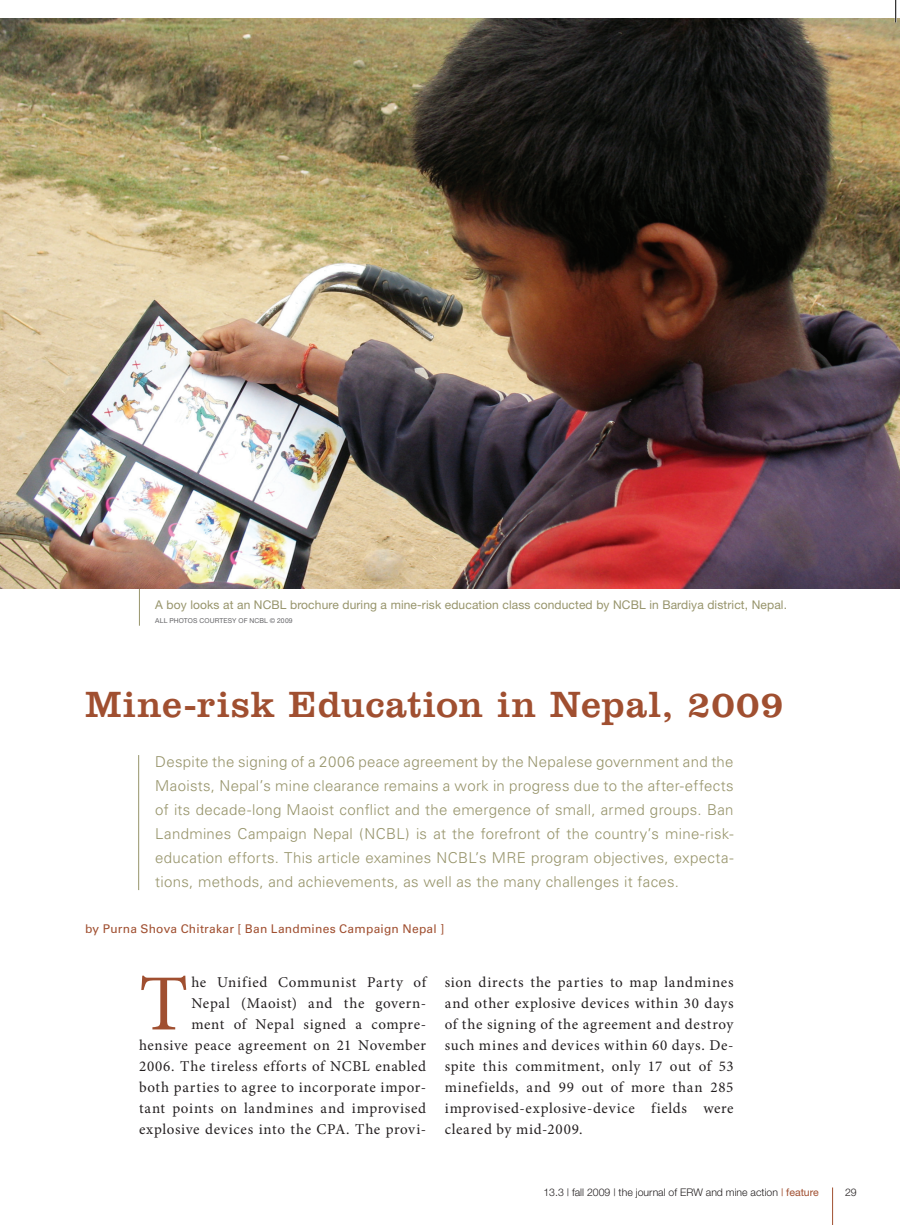
<style>
.page{position:relative;width:900px;height:1225px;background:#fff}
.page>*{position:absolute;margin:0;border:0;box-sizing:border-box;transform-origin:0 0}
.t1{font:79.65px "Minion Pro";color:#a04f30}
.t2{font:37.5px "Clarendon BT";letter-spacing:.02em;color:#a04f30}
.t3{font:15px/21px "Minion Pro";letter-spacing:.04em;color:#231f20;text-align:right}
.t4{font:300 15px/24px "Univers";letter-spacing:.02em;color:#97946b;text-align:justify}
.t5{font:12px "Helvetica Neue";letter-spacing:.01em;color:#97946b}
.t6{font:12px "Univers";letter-spacing:.02em;color:#a04f30}
.t7{font:300 10.5px "Helvetica Neue";color:#231f20}
.t8{font:6.75px "Helvetica Neue";letter-spacing:.02em;color:#636366}
.s1{font-weight:400;color:#a04f30}
</style>
<div class="page">
<hr style="left:831px;top:1187px;width:1px;height:38px;background:#a04f30">
<hr style="left:139px;top:586px;width:1px;height:39px;background:#97946b">
<hr style="left:138px;top:755px;width:1px;height:135px;background:#97946b">
<img style="left:0;top:18px;width:899px;height:571px">
<hr style="left:894px;top:0;width:2px;height:22px;background:#fff">
<svg style="left:895px;top:0;width:1px;height:22px"></svg>
<p class="t5" style="left:155px;top:598px;width:633px">A boy looks at an NCBL brochure during a mine-risk education class conducted by NCBL in Bardiya district, Nepal.</p>
<p class="t8" style="left:155px;top:616px;width:139px">ALL PHOTOS COURTESY OF NCBL © 2009</p>
<h2 class="t2" style="left:85px;top:680px;width:700px">Mine-risk Education in Nepal, 2009</h2>
<p class="t4" style="left:155px;top:749px;width:579px">Despite the signing of a 2006 peace agreement by the Nepalese government and the Maoists, Nepal’s mine clearance remains a work in progress due to the after-effects of its decade-long Maoist conflict and the emergence of small, armed groups. Ban Landmines Campaign Nepal (NCBL) is at the forefront of the country’s mine-risk&shy;education efforts. This article examines NCBL’s MRE program objectives, expecta&shy;tions, methods, and achievements, as well as the many challenges it faces.</p>
<p class="t6" style="left:85px;top:922px;width:361px">by Purna Shova Chitrakar [ Ban Landmines Campaign Nepal ]</p>
<h1 class="t1" style="left:139px;top:950px;width:51px">T</h1>
<p class="t3" style="left:139px;top:972px;width:288px">he Unified Communist Party of<br>Nepal (Maoist) and the govern-<br>ment of Nepal signed a compre&shy;hensive peace agreement on 21 November 2006. The tireless efforts of NCBL enabled both parties to agree to incorporate impor&shy;tant points on landmines and improvised explosive devices into the CPA. The provi-</p>
<p class="t3" style="left:444px;top:972px;width:290px;text-align:justify">sion directs the parties to map landmines and other explosive devices within 30 days of the signing of the agreement and destroy such mines and devices within 60 days. De&shy;spite this commitment, only 17 out of 53 minefields, and 99 out of more than 285 improvised-explosive-device fields were cleared by mid-2009.</p>
<p class="t7" style="left:543px;top:1186px;width:277px">13.3 | fall 2009 | the journal of ERW and mine action <span class="s1">| feature</span></p>
<p class="t7" style="left:844px;top:1186px;width:13px">29</p>
</div>
